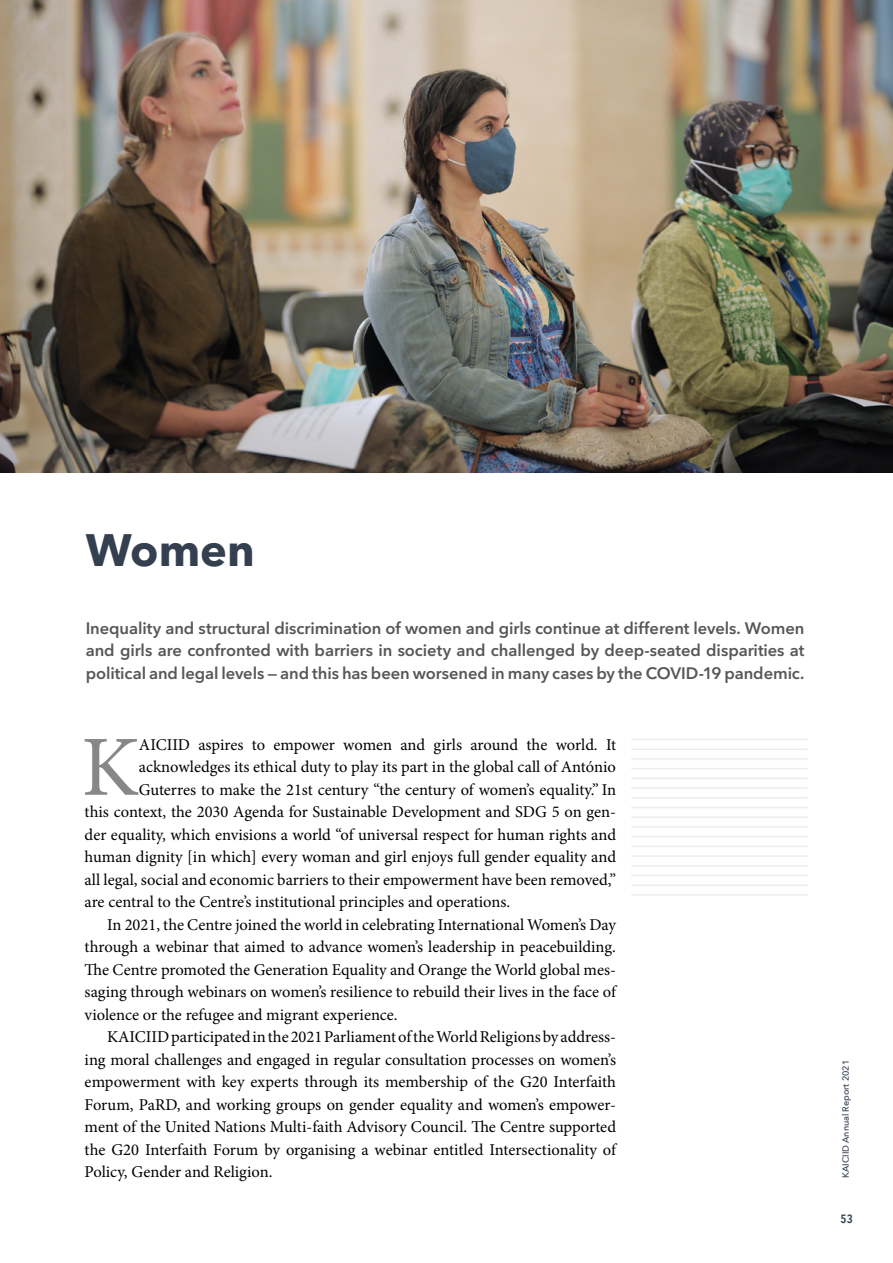
<style>
.page{position:relative;width:893px;height:1263px;background:#fff}
.page>*{position:absolute;margin:0;border:0;box-sizing:border-box;transform-origin:0 0}
.t1{font:85.8px "Minion Pro";color:#878787}
.t2{font:700 45px "Avenir Next LT Pro";color:#343f50}
.t3{font:16.5px "Minion Pro";color:#000}
.t4{font:600 16.5px/22.5px "Avenir Next LT Pro";letter-spacing:-.005em;color:#575756;text-align:justify}
.t5{font:600 12px "Avenir Next Condensed";color:#343f50}
.t6{font:500 9px "Avenir Next";color:#343f50}
</style>
<div class="page">
<hr style="left:632px;top:739px;width:175px;height:1px;background:#ceced3">
<hr style="left:632px;top:748px;width:175px;height:2px;background:#ceced3">
<hr style="left:632px;top:758px;width:175px;height:2px;background:#ceced3">
<hr style="left:632px;top:768px;width:175px;height:1px;background:#ceced3">
<hr style="left:632px;top:778px;width:175px;height:1px;background:#ceced3">
<hr style="left:632px;top:787px;width:175px;height:2px;background:#ceced3">
<hr style="left:632px;top:797px;width:175px;height:1px;background:#ceced3">
<hr style="left:632px;top:807px;width:175px;height:1px;background:#ceced3">
<hr style="left:632px;top:816px;width:175px;height:2px;background:#ceced3">
<hr style="left:632px;top:826px;width:175px;height:2px;background:#ceced3">
<hr style="left:632px;top:836px;width:175px;height:1px;background:#ceced3">
<hr style="left:632px;top:845px;width:175px;height:2px;background:#ceced3">
<hr style="left:632px;top:855px;width:175px;height:2px;background:#ceced3">
<hr style="left:632px;top:865px;width:175px;height:1px;background:#ceced3">
<hr style="left:632px;top:875px;width:175px;height:1px;background:#ceced3">
<hr style="left:632px;top:884px;width:175px;height:2px;background:#ceced3">
<hr style="left:632px;top:894px;width:175px;height:2px;background:#ceced3">
<img style="left:0;top:0;width:893px;height:473px">
<h2 class="t2" style="left:86px;top:523px;width:171px">Women</h2>
<p class="t4" style="left:86px;top:617px;width:720px">Inequality and structural discrimination of women and girls continue at different levels. Women and girls are confronted with barriers in society and challenged by deep-seated disparities at political and legal levels — and this has been worsened in many cases by the COVID-19 pandemic.</p>
<h1 class="t1" style="left:81px;top:710px;width:59px">K</h1>
<p class="t3" style="left:139px;top:733px;width:479px">AICIID aspires to empower women and girls around the world. It</p>
<p class="t3" style="left:139px;top:756px;width:479px">acknowledges its ethical duty to play its part in the global call of António</p>
<p class="t3" style="left:139px;top:778px;width:479px">Guterres to make the 21st century “the century of women’s equality.” In</p>
<p class="t3" style="left:85px;top:801px;width:533px">this context, the 2030 Agenda for Sustainable Development and SDG 5 on gen-</p>
<p class="t3" style="left:85px;top:823px;width:533px">der equality, which envisions a world “of universal respect for human rights and</p>
<p class="t3" style="left:85px;top:846px;width:533px">human dignity [in which] every woman and girl enjoys full gender equality and</p>
<p class="t3" style="left:85px;top:868px;width:533px">all legal, social and economic barriers to their empowerment have been removed,”</p>
<p class="t3" style="left:85px;top:891px;width:427px">are central to the Centre’s institutional principles and operations.</p>
<p class="t3" style="left:107px;top:913px;width:510px">In 2021, the Centre joined the world in celebrating International Women’s Day</p>
<p class="t3" style="left:85px;top:936px;width:533px">through a webinar that aimed to advance women’s leadership in peacebuilding.</p>
<p class="t3" style="left:85px;top:958px;width:533px">The Centre promoted the Generation Equality and Orange the World global mes-</p>
<p class="t3" style="left:85px;top:981px;width:533px">saging through webinars on women’s resilience to rebuild their lives in the face of</p>
<p class="t3" style="left:85px;top:1003px;width:314px">violence or the refugee and migrant experience.</p>
<p class="t3" style="left:107px;top:1026px;width:510px">KAICIID participated in the 2021 Parliament of the World Religions by address-</p>
<p class="t3" style="left:85px;top:1048px;width:533px">ing moral challenges and engaged in regular consultation processes on women’s</p>
<p class="t3" style="left:85px;top:1071px;width:533px">empowerment with key experts through its membership of the G20 Interfaith</p>
<p class="t3" style="left:85px;top:1093px;width:533px">Forum, PaRD, and working groups on gender equality and women’s empower-</p>
<p class="t3" style="left:85px;top:1116px;width:533px">ment of the United Nations Multi-faith Advisory Council. The Centre supported</p>
<p class="t3" style="left:85px;top:1138px;width:533px">the G20 Interfaith Forum by organising a webinar entitled Intersectionality of</p>
<p class="t3" style="left:85px;top:1161px;width:189px">Policy, Gender and Religion.</p>
<p class="t6" style="left:838px;top:1178px;width:119px;rotate:-90deg">KAICIID Annual Report 2021</p>
<p class="t5" style="left:841px;top:1209px;width:14px">53</p>
</div>
